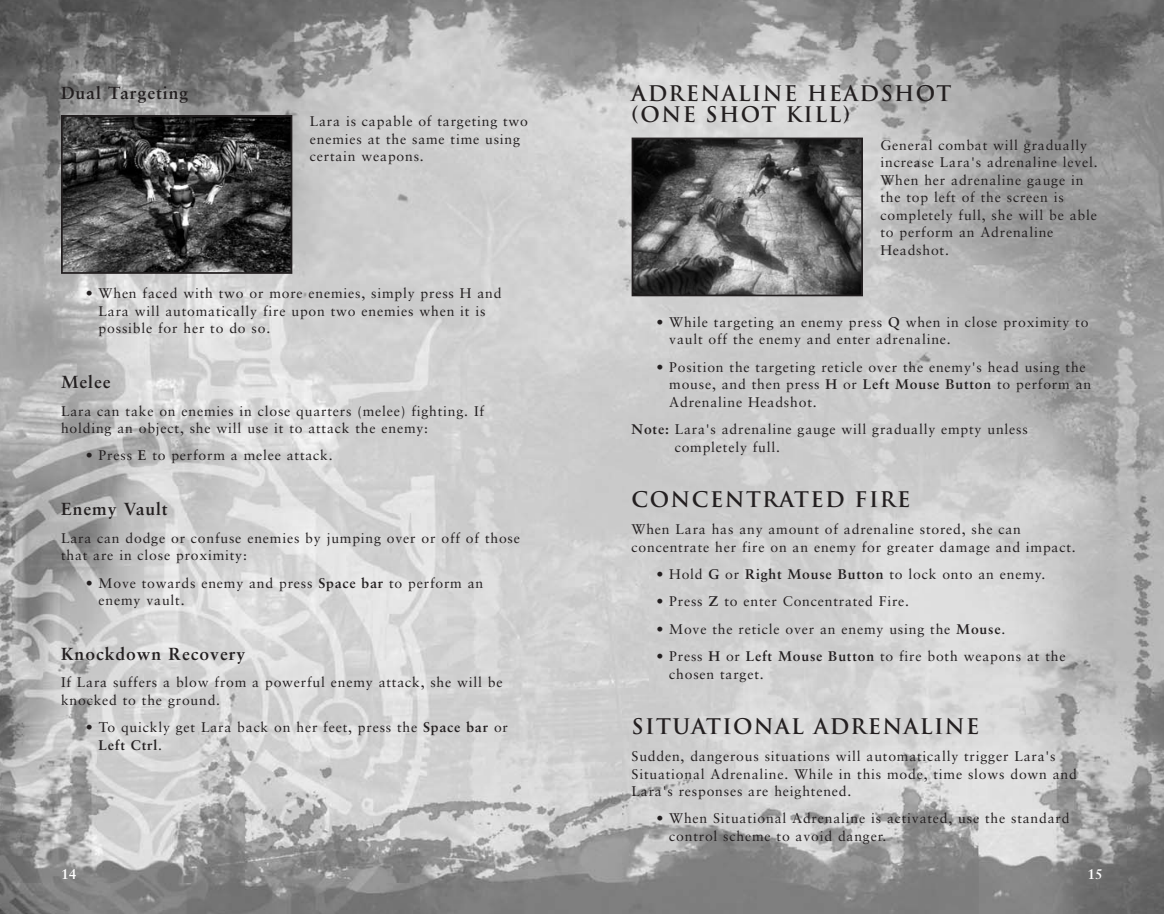
<style>
.page{position:relative;width:1164px;height:914px;background:#fff}
.page>*{position:absolute;margin:0;border:0;box-sizing:border-box;transform-origin:0 0}
.t1{font:700 21px/21px "Trajan";letter-spacing:.065em;color:#231f20}
.t2{font:700 17.5px "Sabon";letter-spacing:.055em;color:#231f20}
.t3{font:14px/17.5px "Sabon";letter-spacing:.055em;color:#231f20}
.t4{font:700 14px "Sabon";color:#fff}
.s1{font-weight:700}
</style>
<div class="page">
<img style="left:0;top:0;width:1164px;height:914px">
<img style="left:634px;top:141px;width:226px;height:152px">
<div style="left:631px;top:138px;width:232px;height:158px;border:2px solid #231f20"></div>
<img style="left:64px;top:118px;width:225px;height:153px">
<div style="left:61px;top:115px;width:231px;height:159px;border:2px solid #231f20"></div>
<p class="t2" style="left:61px;top:85px;width:129px">Dual Targeting</p>
<p class="t3" style="left:310px;top:114px;width:220px">Lara is capable of targeting two enemies at the same time using certain weapons.</p>
<p class="t3" style="left:99px;top:286px;width:404px;text-indent:-13px">• When faced with two or more enemies, simply press H and<br>Lara will automatically fire upon two enemies when it is possible for her to do so.</p>
<p class="t2" style="left:61px;top:375px;width:51px">Melee</p>
<p class="t3" style="left:61px;top:403px;width:425px">Lara can take on enemies in close quarters (melee) fighting. If holding an object, she will use it to attack the enemy:</p>
<p class="t3" style="left:86px;top:448px;width:248px">• Press <span class="s1">E</span> to perform a melee attack.</p>
<p class="t2" style="left:61px;top:502px;width:108px">Enemy Vault</p>
<p class="t3" style="left:61px;top:530px;width:460px">Lara can dodge or confuse enemies by jumping over or off of those that are in close proximity:</p>
<p class="t3" style="left:99px;top:575px;width:386px;text-indent:-13px">• Move towards enemy and press <span class="s1">Space bar</span> to perform an enemy vault.</p>
<p class="t2" style="left:61px;top:647px;width:186px">Knockdown Recovery</p>
<p class="t3" style="left:61px;top:675px;width:443px">If Lara suffers a blow from a powerful enemy attack, she will be knocked to the ground.</p>
<p class="t3" style="left:99px;top:720px;width:411px;text-indent:-13px">• To quickly get Lara back on her feet, press the <span class="s1">Space bar</span> or<br><span class="s1">Left Ctrl</span>.</p>
<h1 class="t1" style="left:631px;top:83px;width:321px">ADRENALINE HEADSHOT (ONE SHOT KILL)</h1>
<p class="t3" style="left:880px;top:137px;width:219px">General combat will gradually increase Lara's adrenaline level.<br>When her adrenaline gauge in the top left of the screen is completely full, she will be able to perform an Adrenaline<br>Headshot.</p>
<p class="t3" style="left:669px;top:314px;width:421px;text-indent:-13px">• While targeting an enemy press <span class="s1">Q</span> when in close proximity to vault off the enemy and enter adrenaline.</p>
<p class="t3" style="left:669px;top:359px;width:423px;text-indent:-13px">• Position the targeting reticle over the enemy's head using the mouse, and then press <span class="s1">H</span> or <span class="s1">Left Mouse Button</span> to perform an<br>Adrenaline Headshot.</p>
<p class="t3" style="left:675px;top:422px;width:355px;text-indent:-43px"><span class="s1">Note:</span> Lara's adrenaline gauge will gradually empty unless completely full.</p>
<h1 class="t1" style="left:631px;top:489px;width:280px">CONCENTRATED FIRE</h1>
<p class="t3" style="left:631px;top:522px;width:446px">When Lara has any amount of adrenaline stored, she can concentrate her fire on an enemy for greater damage and impact.</p>
<p class="t3" style="left:656px;top:566px;width:390px">• Hold <span class="s1">G</span> or <span class="s1">Right Mouse Button</span> to lock onto an enemy.</p>
<p class="t3" style="left:656px;top:594px;width:254px">• Press <span class="s1">Z</span> to enter Concentrated Fire.</p>
<p class="t3" style="left:656px;top:621px;width:350px">• Move the reticle over an enemy using the <span class="s1">Mouse</span>.</p>
<p class="t3" style="left:669px;top:649px;width:398px;text-indent:-13px">• Press <span class="s1">H</span> or <span class="s1">Left Mouse Button</span> to fire both weapons at the chosen target.</p>
<h1 class="t1" style="left:631px;top:716px;width:349px">SITUATIONAL ADRENALINE</h1>
<p class="t3" style="left:631px;top:749px;width:447px">Sudden, dangerous situations will automatically trigger Lara's<br>Situational Adrenaline. While in this mode, time slows down and<br>Lara's responses are heightened.</p>
<p class="t3" style="left:669px;top:811px;width:402px;text-indent:-13px">• When Situational Adrenaline is activated, use the standard control scheme to avoid danger.</p>
<p class="t4" style="left:61px;top:868px;width:17px">14</p>
<p class="t4" style="left:1087px;top:868px;width:17px">15</p>
</div>
